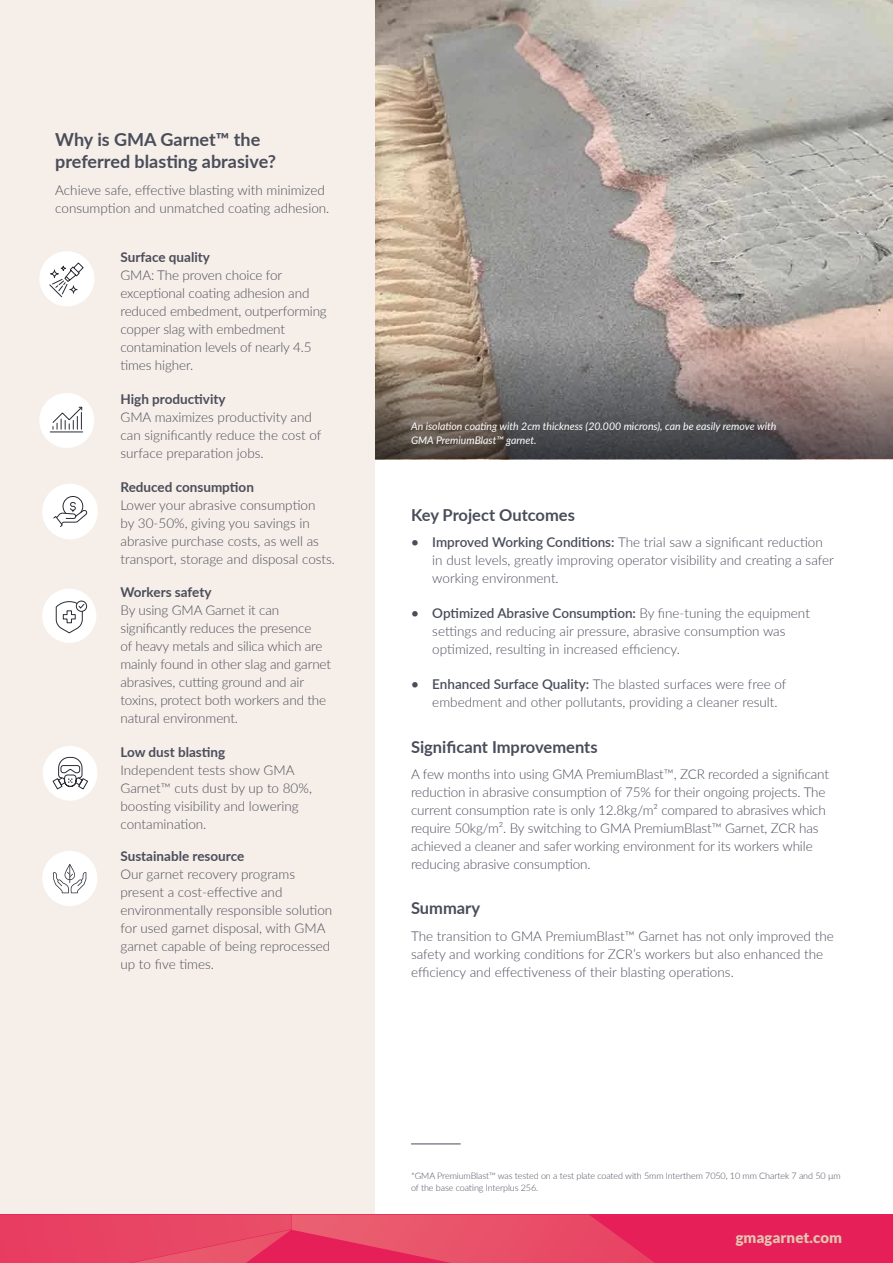
<style>
.page{position:relative;width:893px;height:1263px;background:#fff}
.page>*{position:absolute;margin:0;border:0;box-sizing:border-box;transform-origin:0 0}
.t1{font:700 18px/21.6px "Lato";color:#4a4d5a}
.t2{font:700 16.5px "Lato";color:#4a4d5a}
.t3{font:900 15px "Lato";color:#e0c6b0}
.t4{font:300 13.5px/18px "Lato";letter-spacing:-.005em;color:#4a4d5a}
.t5{font:700 13.5px "Lato";color:#4a4d5a}
.t6{font:italic 10.5px/13.5px "Lato";color:#fff}
.t7{font:300 9px/12px "Lato";letter-spacing:-.01em;color:#4a4d5a}
.s1{font-weight:600}
</style>
<div class="page">
<img style="left:374px;top:0;width:519px;height:332px">
<svg style="left:374px;top:332px;width:519px;height:127px;background:#817470"></svg>
<div style="left:0;top:0;width:374px;height:1263px;background:#f6eee8"></div>
<div style="left:39px;top:251px;width:55px;height:55px;background:#fff;border-radius:50%"></div>
<svg style="left:49px;top:262px;width:35px;height:36px"></svg>
<div style="left:39px;top:393px;width:55px;height:55px;background:#fff;border-radius:50%"></div>
<svg style="left:50px;top:406px;width:34px;height:27px"></svg>
<div style="left:42px;top:484px;width:56px;height:55px;background:#fff;border-radius:50%"></div>
<svg style="left:53px;top:496px;width:35px;height:31px"></svg>
<div style="left:42px;top:851px;width:55px;height:55px;background:#fff;border-radius:50%"></div>
<svg style="left:53px;top:864px;width:33px;height:29px"></svg>
<div style="left:43px;top:746px;width:54px;height:55px;background:#fff;border-radius:50%"></div>
<svg style="left:52px;top:757px;width:36px;height:33px"></svg>
<div style="left:42px;top:589px;width:54px;height:54px;background:#fff;border-radius:50%"></div>
<div style="left:76px;top:601px;width:11px;height:11px;border:1px solid #292b33;border-radius:50%"></div>
<svg style="left:55px;top:600px;width:30px;height:34px"></svg>
<div style="left:0;top:1215px;width:893px;height:48px;background:#e71f58"></div>
<svg style="left:0;top:1215px;width:655px;height:48px"></svg>
<hr style="left:411px;top:1143px;width:50px;height:1px;background:#4a4d5a">
<h1 class="t1" style="left:55px;top:128px;width:222px">Why is GMA Garnet™ the preferred blasting abrasive?</h1>
<p class="t4" style="left:55px;top:180px;width:276px">Achieve safe, effective blasting with minimized consumption and unmatched coating adhesion.</p>
<p class="t5" style="left:120px;top:247px;width:91px">Surface quality</p>
<p class="t4" style="left:120px;top:266px;width:208px">GMA: The proven choice for exceptional coating adhesion and reduced embedment, outperforming copper slag with embedment contamination levels of nearly 4.5 times higher.</p>
<p class="t5" style="left:120px;top:389px;width:107px">High productivity</p>
<p class="t4" style="left:120px;top:408px;width:203px">GMA maximizes productivity and can significantly reduce the cost of surface preparation jobs.</p>
<p class="t5" style="left:120px;top:478px;width:135px">Reduced consumption</p>
<p class="t4" style="left:120px;top:496px;width:216px">Lower your abrasive consumption<br>by 30-50%, giving you savings in abrasive purchase costs, as well as transport, storage and disposal costs.</p>
<p class="t5" style="left:120px;top:582px;width:93px">Workers safety</p>
<p class="t4" style="left:120px;top:600px;width:212px">By using GMA Garnet it can significantly reduces the presence<br>of heavy metals and silica which are mainly found in other slag and garnet abrasives, cutting ground and air toxins, protect both workers and the natural environment.</p>
<p class="t5" style="left:120px;top:742px;width:106px">Low dust blasting</p>
<p class="t4" style="left:120px;top:761px;width:193px">Independent tests show GMA<br>Garnet™ cuts dust by up to 80%, boosting visibility and lowering contamination.</p>
<p class="t5" style="left:120px;top:846px;width:125px">Sustainable resource</p>
<p class="t4" style="left:120px;top:865px;width:213px">Our garnet recovery programs present a cost-effective and environmentally responsible solution for used garnet disposal, with GMA garnet capable of being reprocessed up to five times.</p>
<p class="t6" style="left:411px;top:419px;width:367px">An isolation coating with 2cm thickness (20.000 microns), can be easily remove with<br>GMA PremiumBlast™ garnet.</p>
<p class="t2" style="left:411px;top:503px;width:165px">Key Project Outcomes</p>
<p class="t4" style="left:432px;top:533px;width:403px;text-indent:-21px"><span class="s1">• Improved Working Conditions:</span> The trial saw a significant reduction in dust levels, greatly improving operator visibility and creating a safer working environment.</p>
<p class="t4" style="left:432px;top:604px;width:379px;text-indent:-21px"><span class="s1">• Optimized Abrasive Consumption:</span> By fine-tuning the equipment settings and reducing air pressure, abrasive consumption was optimized, resulting in increased efficiency.</p>
<p class="t4" style="left:432px;top:675px;width:356px;text-indent:-21px"><span class="s1">• Enhanced Surface Quality:</span> The blasted surfaces were free of embedment and other pollutants, providing a cleaner result.</p>
<p class="t2" style="left:411px;top:734px;width:188px">Significant Improvements</p>
<p class="t4" style="left:411px;top:765px;width:420px">A few months into using GMA PremiumBlast™, ZCR recorded a significant reduction in abrasive consumption of 75% for their ongoing projects. The current consumption rate is only 12.8kg/m² compared to abrasives which require 50kg/m². By switching to GMA PremiumBlast™ Garnet, ZCR has achieved a cleaner and safer working environment for its workers while reducing abrasive consumption.</p>
<p class="t2" style="left:411px;top:896px;width:71px">Summary</p>
<p class="t4" style="left:411px;top:926px;width:424px">The transition to GMA PremiumBlast™ Garnet has not only improved the safety and working conditions for ZCR’s workers but also enhanced the efficiency and effectiveness of their blasting operations.</p>
<p class="t7" style="left:411px;top:1169px;width:431px">*GMA PremiumBlast™ was tested on a test plate coated with 5mm lnterthem 7050, 10 mm Chartek 7 and 50 µm of the base coating lnterplus 256.</p>
<p class="t3" style="left:736px;top:1229px;width:108px">gmagarnet.com</p>
</div>
